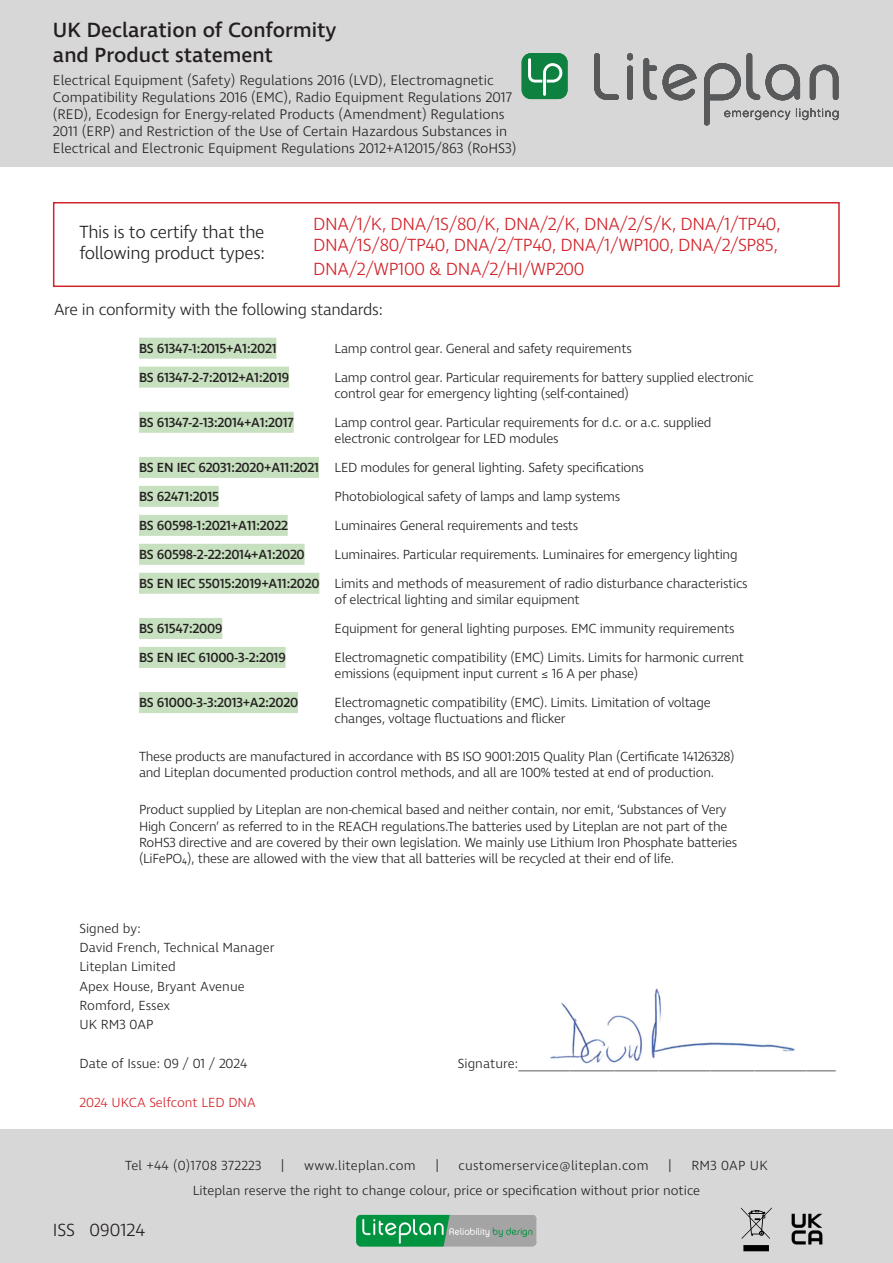
<style>
.page{position:relative;width:893px;height:1263px;background:#fff}
.page>*{position:absolute;margin:0;border:0;box-sizing:border-box;transform-origin:0 0}
.t1{font:500 21px "Ingra";color:#231f20}
.t2{font:300 18px/21px "Ingra";letter-spacing:-.02em;color:#d1232a}
.t3{font:300 18px/21.6px "Ingra";letter-spacing:-.02em;color:#231f20}
.t4{font:300 18px "Ingra";color:#231f20}
.t5{font:300 16.5px "Ingra";letter-spacing:-.02em;color:#231f20}
.t6{font:300 14.25px/17.1px "Ingra";color:#231f20}
.t7{font:300 13.5px/16.2px "Ingra";letter-spacing:-.02em;color:#231f20}
.t8{font:300 13.5px "Ingra";color:#231f20}
.t9{font:500 13.5px "Ingra";letter-spacing:-.02em;color:#231f20}
.t10{font:300 13.5px "Ingra";letter-spacing:.02em;color:#231f20}
.t11{font:300 13.5px "Ingra";color:#d1232a}
.s1{font-weight:500}
</style>
<div class="page">
<div style="left:53px;top:202px;width:787px;height:85px;border:2px solid #d1232a"></div>
<div style="left:0;top:0;width:893px;height:167px;background:#d8d7d7"></div>
<svg style="left:594px;top:53px;width:25px;height:47px"></svg>
<svg style="left:627px;top:53px;width:6px;height:47px"></svg>
<svg style="left:643px;top:58px;width:14px;height:42px"></svg>
<svg style="left:663px;top:64px;width:34px;height:36px"></svg>
<svg style="left:704px;top:53px;width:134px;height:72px"></svg>
<div style="left:522px;top:53px;width:46px;height:46px;background:#0e803f;border-radius:9px"></div>
<svg style="left:528px;top:58px;width:35px;height:38px"></svg>
<div style="left:0;top:1129px;width:893px;height:134px;background:#d8d7d7"></div>
<svg style="left:741px;top:1207px;width:31px;height:44px"></svg>
<img style="left:791px;top:1213px;width:32px;height:32px">
<div style="left:139px;top:338px;width:137px;height:21px;background:#c7e0bf"></div>
<div style="left:139px;top:367px;width:150px;height:21px;background:#c7e0bf"></div>
<div style="left:139px;top:412px;width:155px;height:21px;background:#c7e0bf"></div>
<div style="left:139px;top:457px;width:180px;height:21px;background:#c7e0bf"></div>
<div style="left:139px;top:486px;width:80px;height:21px;background:#c7e0bf"></div>
<div style="left:139px;top:515px;width:149px;height:21px;background:#c7e0bf"></div>
<div style="left:139px;top:544px;width:166px;height:21px;background:#c7e0bf"></div>
<div style="left:139px;top:573px;width:180px;height:21px;background:#c7e0bf"></div>
<div style="left:139px;top:618px;width:83px;height:21px;background:#c7e0bf"></div>
<div style="left:139px;top:647px;width:147px;height:21px;background:#c7e0bf"></div>
<div style="left:139px;top:692px;width:159px;height:21px;background:#c7e0bf"></div>
<img style="left:550px;top:988px;width:245px;height:76px">
<img style="left:356px;top:1214px;width:181px;height:33px">
<p class="t1" style="left:53px;top:17px;width:285px">UK Declaration of Conformity</p>
<p class="t1" style="left:53px;top:42px;width:222px">and Product statement</p>
<p class="t6" style="left:53px;top:72px;width:465px">Electrical Equipment (Safety) Regulations 2016 (LVD), Electromagnetic Compatibility Regulations 2016 (EMC), Radio Equipment Regulations 2017 (RED), Ecodesign for Energy-related Products (Amendment) Regulations 2011 (ERP) and Restriction of the Use of Certain Hazardous Substances in Electrical and Electronic Equipment Regulations 2012+A12015/863 (RoHS3)</p>
<p class="t3" style="left:80px;top:222px;width:187px">This is to certify that the following product types:</p>
<p class="t2" style="left:313px;top:214px;width:469px">DNA/1/K, DNA/1S/80/K, DNA/2/K, DNA/2/S/K, DNA/1/TP40,<br>DNA/1S/80/TP40, DNA/2/TP40, DNA/1/WP100, DNA/2/SP85,</p>
<p class="t2" style="left:313px;top:259px;width:273px">DNA/2/WP100 &amp; DNA/2/HI/WP200</p>
<p class="t5" style="left:54px;top:299px;width:331px">Are in conformity with the following standards:</p>
<p class="t9" style="left:139px;top:340px;width:139px">BS 61347-1:2015+A1:2021</p>
<p class="t7" style="left:335px;top:341px;width:299px">Lamp control gear. General and safety requirements</p>
<p class="t9" style="left:139px;top:369px;width:152px">BS 61347-2-7:2012+A1:2019</p>
<p class="t7" style="left:335px;top:370px;width:421px">Lamp control gear. Particular requirements for battery supplied electronic control gear for emergency lighting (self-contained)</p>
<p class="t9" style="left:139px;top:414px;width:156px">BS 61347-2-13:2014+A1:2017</p>
<p class="t7" style="left:335px;top:415px;width:378px">Lamp control gear. Particular requirements for d.c. or a.c. supplied electronic controlgear for LED modules</p>
<p class="t7" style="left:139px;top:460px;width:506px"><span class="s1">BS EN IEC 62031:2020+A11:2021</span> LED modules for general lighting. Safety specifications</p>
<p class="t9" style="left:139px;top:488px;width:81px">BS 62471:2015</p>
<p class="t7" style="left:335px;top:489px;width:287px">Photobiological safety of lamps and lamp systems</p>
<p class="t9" style="left:139px;top:517px;width:150px">BS 60598-1:2021+A11:2022</p>
<p class="t7" style="left:335px;top:518px;width:245px">Luminaires General requirements and tests</p>
<p class="t9" style="left:139px;top:546px;width:167px">BS 60598-2-22:2014+A1:2020</p>
<p class="t7" style="left:335px;top:547px;width:404px">Luminaires. Particular requirements. Luminaires for emergency lighting</p>
<p class="t7" style="left:335px;top:576px;width:414px;text-indent:-196px"><span class="s1">BS EN IEC 55015:2019+A11:2020</span> Limits and methods of measurement of radio disturbance characteristics of electrical lighting and similar equipment</p>
<p class="t9" style="left:139px;top:620px;width:85px">BS 61547:2009</p>
<p class="t7" style="left:335px;top:621px;width:401px">Equipment for general lighting purposes. EMC immunity requirements</p>
<p class="t9" style="left:139px;top:649px;width:148px">BS EN IEC 61000-3-2:2019</p>
<p class="t7" style="left:335px;top:650px;width:411px">Electromagnetic compatibility (EMC) Limits. Limits for harmonic current emissions (equipment input current ≤ 16 A per phase)</p>
<p class="t9" style="left:139px;top:694px;width:161px">BS 61000-3-3:2013+A2:2020</p>
<p class="t7" style="left:335px;top:695px;width:377px">Electromagnetic compatibility (EMC). Limits. Limitation of voltage changes, voltage fluctuations and flicker</p>
<p class="t7" style="left:139px;top:749px;width:597px">These products are manufactured in accordance with BS ISO 9001:2015 Quality Plan (Certificate 14126328) and Liteplan documented production control methods, and all are 100% tested at end of production.</p>
<p class="t7" style="left:139px;top:802px;width:600px">Product supplied by Liteplan are non-chemical based and neither contain, nor emit, ‘Substances of Very High Concern’ as referred to in the REACH regulations.The batteries used by Liteplan are not part of the RoHS3 directive and are covered by their own legislation. We mainly use Lithium Iron Phosphate batteries (LiFePO4), these are allowed with the view that all batteries will be recycled at their end of life.</p>
<p class="t8" style="left:80px;top:920px;width:63px">Signed by:</p>
<p class="t8" style="left:80px;top:939px;width:196px">David French, Technical Manager</p>
<p class="t8" style="left:80px;top:958px;width:98px">Liteplan Limited</p>
<p class="t8" style="left:80px;top:978px;width:167px">Apex House, Bryant Avenue</p>
<p class="t8" style="left:80px;top:997px;width:92px">Romford, Essex</p>
<p class="t7" style="left:80px;top:1017px;width:75px">UK RM3 0AP</p>
<p class="t8" style="left:80px;top:1055px;width:169px">Date of Issue: 09 / 01 / 2024</p>
<p class="t8" style="left:458px;top:1055px;width:379px">Signature:___________________________________________</p>
<p class="t11" style="left:80px;top:1094px;width:178px">2024 UKCA Selfcont LED DNA</p>
<p class="t10" style="left:125px;top:1157px;width:138px">Tel +44 (0)1708 372223</p>
<p class="t7" style="left:281px;top:1158px;width:4px">|</p>
<p class="t10" style="left:304px;top:1157px;width:113px">www.liteplan.com</p>
<p class="t7" style="left:436px;top:1158px;width:4px">|</p>
<p class="t10" style="left:459px;top:1157px;width:192px">customerservice@liteplan.com</p>
<p class="t7" style="left:668px;top:1158px;width:4px">|</p>
<p class="t7" style="left:691px;top:1158px;width:78px">RM3 0AP UK</p>
<p class="t4" style="left:53px;top:1218px;width:94px">ISS 090124</p>
<p class="t8" style="left:193px;top:1182px;width:509px">Liteplan reserve the right to change colour, price or specification without prior notice</p>
</div>
